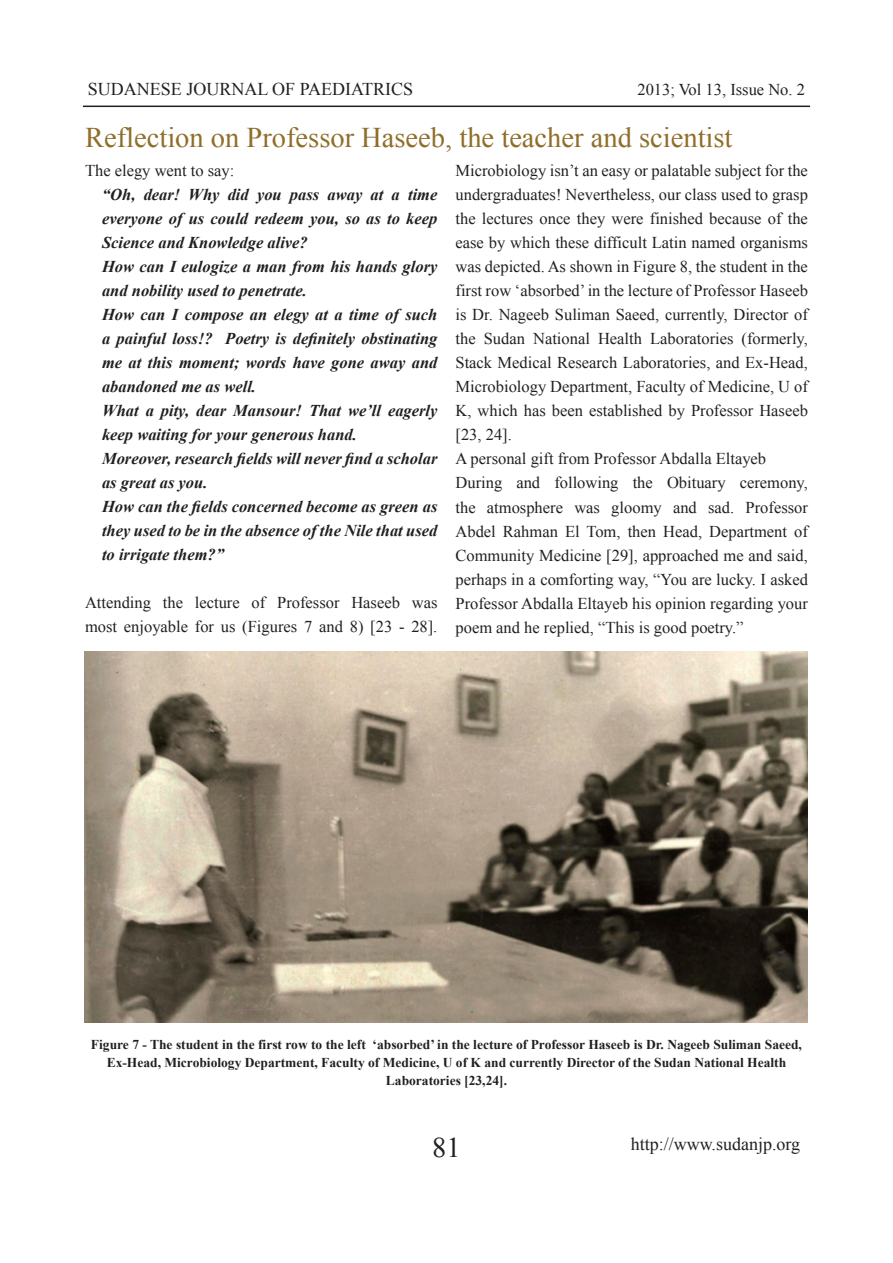
<style>
.page{position:relative;width:893px;height:1263px;background:#fff}
.page>*{position:absolute;margin:0;border:0;box-sizing:border-box;transform-origin:0 0}
.t1{font:28.5px "Times New Roman";color:#8f6e2a}
.t2{font:28.5px "Times New Roman";color:#231f20}
.t3{font:18px "Times New Roman";color:#231f20}
.t4{font:16.5px/24px "Times New Roman";color:#231f20}
.t5{font:italic 700 16.5px/24px "Times New Roman";color:#231f20}
.t6{font:700 13.5px/18px "Times New Roman";color:#231f20;text-align:center}
</style>
<div class="page">
<hr style="left:83px;top:106px;width:727px;height:1px;background:#231f20">
<img style="left:85px;top:652px;width:723px;height:370px">
<p class="t3" style="left:88px;top:77px;width:327px">SUDANESE JOURNAL OF PAEDIATRICS</p>
<p class="t4" style="left:637px;top:78px;width:169px">2013; Vol 13, Issue No. 2</p>
<h1 class="t1" style="left:85px;top:119px;width:649px">Reflection on Professor Haseeb, the teacher and scientist</h1>
<p class="t4" style="left:85px;top:158px;width:151px">The elegy went to say:</p>
<p class="t5" style="left:102px;top:182px;width:337px">“Oh, dear! Why did you pass away at a time everyone of us could redeem you, so as to keep Science and Knowledge alive?<br>How can I eulogize a man from his hands glory and nobility used to penetrate.<br>How can I compose an elegy at a time of such a painful loss!? Poetry is definitely obstinating me at this moment; words have gone away and abandoned me as well.<br>What a pity, dear Mansour! That we’ll eagerly keep waiting for your generous hand.<br>Moreover, research fields will never find a scholar as great as you.<br>How can the fields concerned become as green as they used to be in the absence of the Nile that used to irrigate them?”</p>
<p class="t4" style="left:85px;top:591px;width:354px">Attending the lecture of Professor Haseeb was most enjoyable for us (Figures 7 and 8) [23 - 28].</p>
<p class="t4" style="left:455px;top:159px;width:354px">Microbiology isn’t an easy or palatable subject for the undergraduates! Nevertheless, our class used to grasp the lectures once they were finished because of the ease by which these difficult Latin named organisms was depicted. As shown in Figure 8, the student in the first row ‘absorbed’ in the lecture of Professor Haseeb is Dr. Nageeb Suliman Saeed, currently, Director of the Sudan National Health Laboratories (formerly, Stack Medical Research Laboratories, and Ex-Head, Microbiology Department, Faculty of Medicine, U of K, which has been established by Professor Haseeb [23, 24].<br>A personal gift from Professor Abdalla Eltayeb During and following the Obituary ceremony, the atmosphere was gloomy and sad. Professor Abdel Rahman El Tom, then Head, Department of Community Medicine [29], approached me and said, perhaps in a comforting way, “You are lucky. I asked Professor Abdalla Eltayeb his opinion regarding your poem and he replied, “This is good poetry.”</p>
<p class="t6" style="left:91px;top:1035px;width:712px">Figure 7 - The student in the first row to the left ‘absorbed’ in the lecture of Professor Haseeb is Dr. Nageeb Suliman Saeed,<br>Ex-Head, Microbiology Department, Faculty of Medicine, U of K and currently Director of the Sudan National Health<br>Laboratories [23,24].</p>
<h1 class="t2" style="left:432px;top:1128px;width:30px">81</h1>
<p class="t3" style="left:631px;top:1132px;width:171px">http://www.sudanjp.org</p>
</div>
